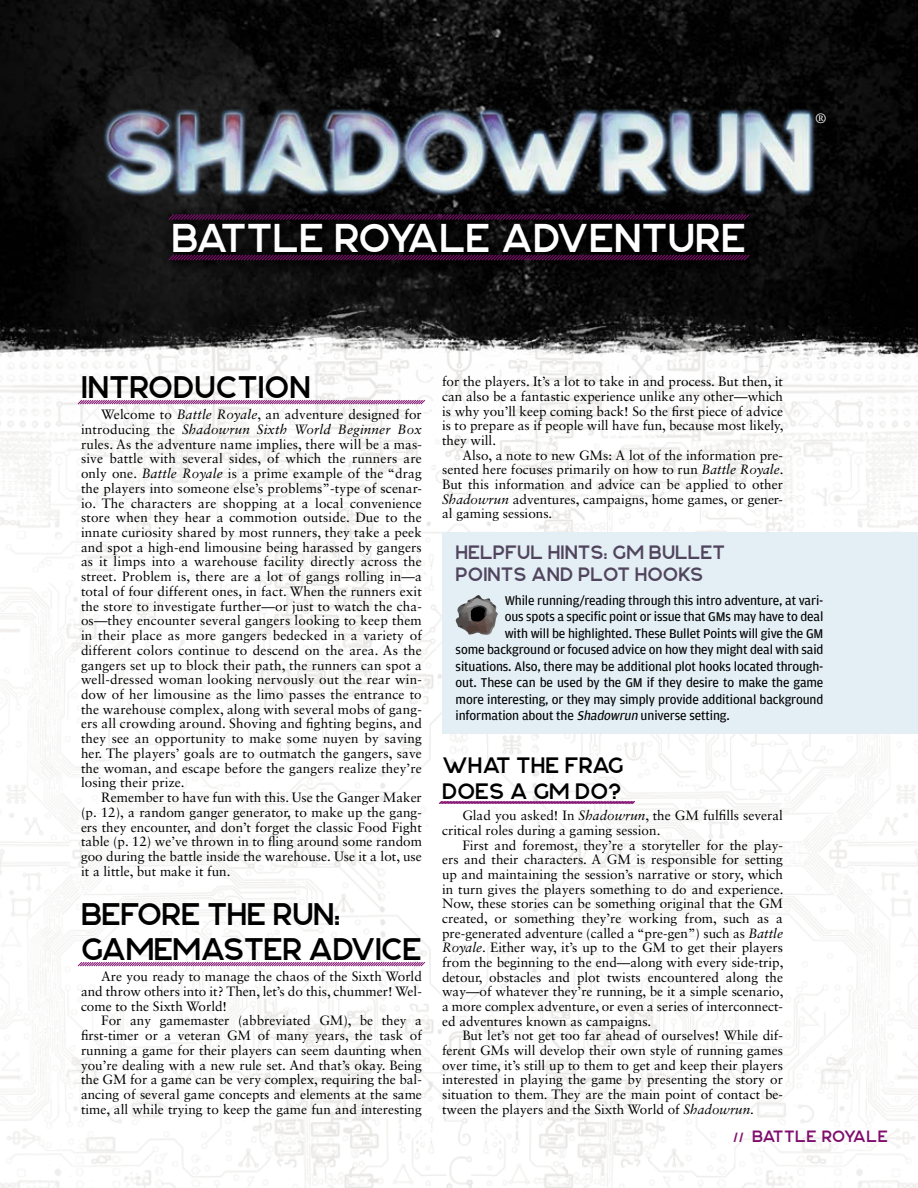
<style>
.page{position:relative;width:918px;height:1188px;background:#fff}
.page>*{position:absolute;margin:0;border:0;box-sizing:border-box;transform-origin:0 0}
.t1{font:40.5px "Njord";color:#fff}
.t2{font:31.5px/34.7px "Njord";letter-spacing:-.02em;color:#000}
.t3{font:31.5px "Njord";color:#000}
.t4{font:22.5px/25.5px "Njord";color:#000}
.t5{font:19.5px/22.5px "Njord";color:#51455e}
.t6{font:16.5px "Njord";letter-spacing:.005em;color:#800d6d}
.t7{font:13.5px/14.7px "Sabon LT Std";color:#000;text-align:justify}
.t8{font:13.5px "Amplitude";letter-spacing:-.01em;color:#000}
.t9{font:13.5px "Sabon LT Std";color:#fff}
.s1{font-style:italic}
.s2{font-size:13.5px}
</style>
<div class="page">
<img style="left:0;top:417px;width:918px;height:771px">
<svg style="left:77px;top:961px;width:349px;height:6px"></svg>
<svg style="left:438px;top:800px;width:198px;height:5px"></svg>
<div style="left:442px;top:532px;width:476px;height:202px;background:#e3eef5"></div>
<svg style="left:455px;top:595px;width:43px;height:40px"></svg>
<img style="left:0;top:0;width:918px;height:417px">
<div style="left:157px;top:202px;width:608px;height:75px;background:#000"></div>
<svg style="left:167px;top:253px;width:583px;height:9px"></svg>
<img style="left:34px;top:84px;width:850px;height:138px">
<h1 class="t1" style="left:172px;top:214px;width:576px">BATTLE ROYALE ADVENTURE</h1>
<p class="t9" style="left:816px;top:110px;width:12px">®</p>
<h2 class="t3" style="left:81px;top:368px;width:231px">INTRODUCTION</h2>
<p class="t7" style="left:81px;top:407px;width:342px;text-indent:20px">Welcome to <span class="s1">Battle Royale</span>, an adventure designed for introducing the <span class="s1">Shadowrun Sixth World Beginner Box </span>rules. As the adventure name implies, there will be a mas&shy;sive battle with several sides, of which the runners are only one. <span class="s1">Battle Royale</span> is a prime example of the “drag the players into someone else’s problems”-type of scenar&shy;io. The characters are shopping at a local convenience store when they hear a commotion outside. Due to the innate curiosity shared by most runners, they take a peek and spot a high-end limousine being harassed by gangers as it limps into a warehouse facility directly across the street. Problem is, there are a lot of gangs rolling in—a total of four different ones, in fact. When the runners exit the store to investigate further—or just to watch the cha&shy;os—they encounter several gangers looking to keep them in their place as more gangers bedecked in a variety of different colors continue to descend on the area. As the gangers set up to block their path, the runners can spot a well-dressed woman looking nervously out the rear win&shy;dow of her limousine as the limo passes the entrance to the warehouse complex, along with several mobs of gang&shy;ers all crowding around. Shoving and fighting begins, and they see an opportunity to make some nuyen by saving her. The players’ goals are to outmatch the gangers, save the woman, and escape before the gangers realize they’re losing their prize.</p>
<p class="t7" style="left:81px;top:790px;width:342px;text-indent:20px">Remember to have fun with this. Use the Ganger Maker (p. 12), a random ganger generator, to make up the gang&shy;ers they encounter, and don’t forget the classic Food Fight table (p. 12) we’ve thrown in to fling around some random goo during the battle inside the warehouse. Use it a lot, use it a little, but make it fun.</p>
<h2 class="t2" style="left:81px;top:896px;width:342px">BEFORE THE RUN:<br>GAMEMASTER ADVICE</h2>
<p class="t7" style="left:81px;top:969px;width:342px;text-indent:20px">Are you ready to manage the chaos of the Sixth World and throw others into it? Then, let’s do this, chummer! Wel&shy;come to the Sixth World!</p>
<p class="t7" style="left:81px;top:1013px;width:342px;text-indent:20px">For any gamemaster (abbreviated GM), be they a first-timer or a veteran GM of many years, the task of running a game for their players can seem daunting when you’re dealing with a new rule set. And that’s okay. Being the GM for a game can be very complex, requiring the bal&shy;ancing of several game concepts and elements at the same time, all while trying to keep the game fun and interesting</p>
<p class="t7" style="left:442px;top:374px;width:343px">for the players. It’s a lot to take in and process. But then, it can also be a fantastic experience unlike any other—which is why you’ll keep coming back! So the first piece of advice is to prepare as if people will have fun, because most likely, they will.</p>
<p class="t7" style="left:442px;top:447px;width:343px;text-indent:20px">Also, a note to new GMs: A lot of the information pre&shy;sented here focuses primarily on how to run <span class="s1">Battle Royale</span>.<br>But this information and advice can be applied to other <span class="s1">Shadowrun</span> adventures, campaigns, home games, or gener&shy;al gaming sessions.</p>
<h3 class="t5" style="left:456px;top:540px;width:271px">HELPFUL HINTS: GM BULLET<br>POINTS AND PLOT HOOKS</h3>
<p class="t8" style="left:505px;top:593px;width:320px">While running/reading through this intro adventure, at vari-</p>
<p class="t8" style="left:505px;top:609px;width:320px">ous spots a specific point or issue that GMs may have to deal</p>
<p class="t8" style="left:505px;top:626px;width:320px">with will be highlighted. These Bullet Points will give the GM</p>
<p class="t8" style="left:456px;top:642px;width:369px">some background or focused advice on how they might deal with said</p>
<p class="t8" style="left:456px;top:659px;width:369px">situations. Also, there may be additional plot hooks located through-</p>
<p class="t8" style="left:456px;top:675px;width:369px">out. These can be used by the GM if they desire to make the game</p>
<p class="t8" style="left:456px;top:692px;width:369px">more interesting, or they may simply provide additional background</p>
<p class="t8" style="left:456px;top:708px;width:276px">information about the <span class="s1">Shadowrun</span> universe setting.</p>
<h3 class="t4" style="left:442px;top:752px;width:183px">WHAT THE FRAG<br>DOES A GM DO?</h3>
<p class="t7" style="left:442px;top:808px;width:342px;text-indent:20px">Glad you asked! In <span class="s1">Shadowrun</span>, the GM fulfills several critical roles during a gaming session.</p>
<p class="t7" style="left:442px;top:837px;width:343px;text-indent:20px">First and foremost, they’re a storyteller for the play&shy;ers and their characters. A GM is responsible for setting up and maintaining the session’s narrative or story, which in turn gives the players something to do and experience.<br>Now, these stories can be something original that the GM created, or something they’re working from, such as a pre-generated adventure (called a “pre-gen”) such as <span class="s1">Battle Royale</span>. Either way, it’s up to the GM to get their players from the beginning to the end—along with every side-trip, detour, obstacles and plot twists encountered along the way—of whatever they’re running, be it a simple scenario, a more complex adventure, or even a series of interconnect&shy;ed adventures known as campaigns.</p>
<p class="t7" style="left:442px;top:1028px;width:342px;text-indent:20px">But let’s not get too far ahead of ourselves! While dif&shy;ferent GMs will develop their own style of running games over time, it’s still up to them to get and keep their players interested in playing the game by presenting the story or situation to them. They are the main point of contact be&shy;tween the players and the Sixth World of <span class="s1">Shadowrun</span>.</p>
<p class="t6" style="left:733px;top:1126px;width:156px"><span class="s2">//</span> BATTLE ROYALE</p>
</div>
